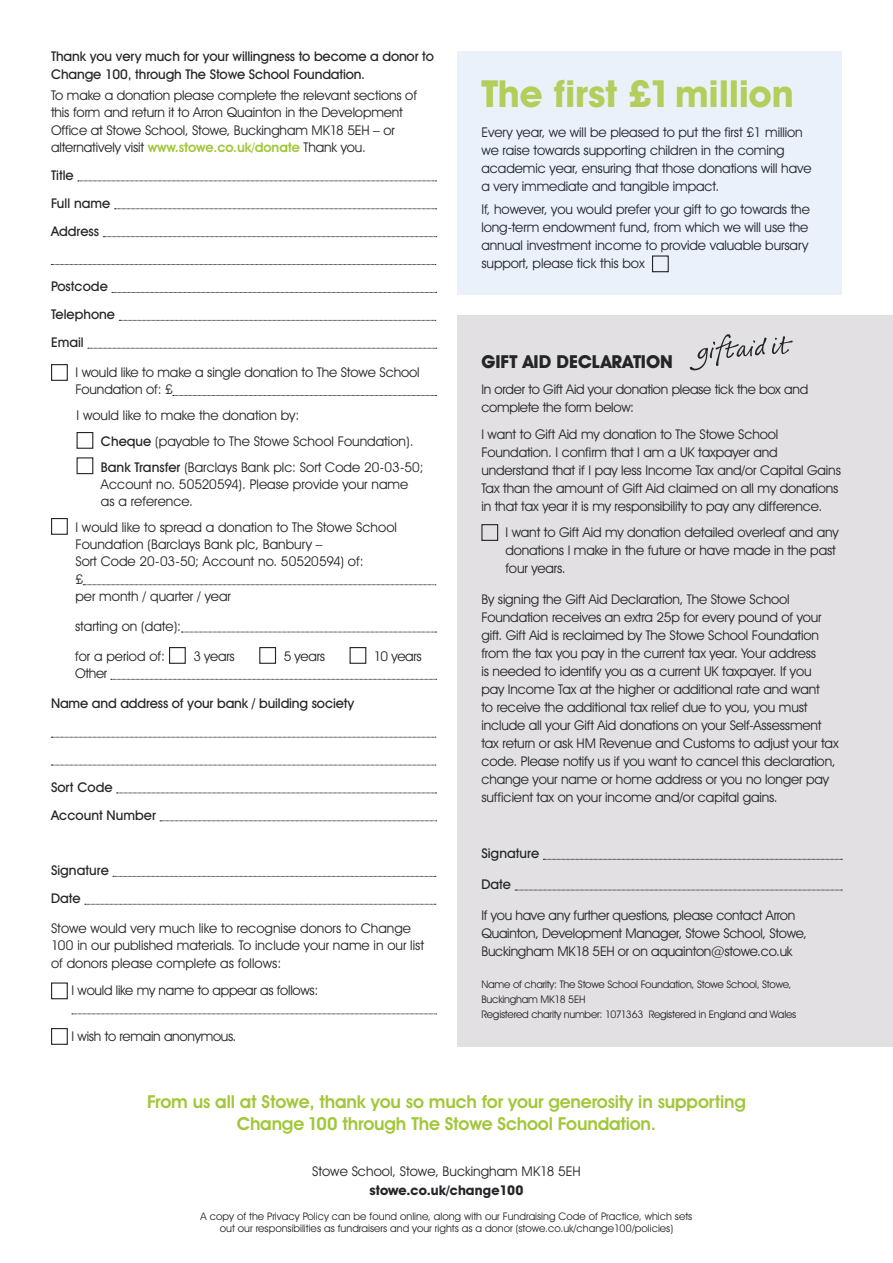
<style>
.page{position:relative;width:893px;height:1263px;background:#fff}
.page>*{position:absolute;margin:0;border:0;box-sizing:border-box;transform-origin:0 0}
.t1{font:700 37.5px "Avant Garde IT Cby BT";letter-spacing:-.005em;color:#b2cf5c}
.t2{font:600 18px/21.6px "Avant Garde IT Cby BT";letter-spacing:-.01em;color:#a2c73a;text-align:center}
.t3{font:700 18px "Avant Garde IT Cby BT";color:#242529}
.t4{font:13.5px/18px "Avant Garde IT Cby BT";letter-spacing:-.01em;color:#242529}
.t5{font:500 13.5px/27.9px "Avant Garde IT Cby BT";letter-spacing:-.01em;color:#242529}
.t6{font:700 13.5px "Avant Garde IT Cby BT";color:#242529}
.t7{font:10.5px/12px "Avant Garde IT Cby BT";color:#242529;text-align:center}
.t8{font:10.5px/15px "Avant Garde IT Cby BT";letter-spacing:-.02em;color:#242529}
.s1{font-weight:600;color:#a2c73a}
.s2{font-weight:500}
</style>
<div class="page">
<div style="left:457px;top:315px;width:436px;height:732px;background:#e2e0e2"></div>
<svg style="left:543px;top:859px;width:299px;height:1px"></svg>
<svg style="left:515px;top:890px;width:327px;height:1px"></svg>
<div style="left:481px;top:524px;width:17px;height:17px;border:1px solid #242529"></div>
<svg style="left:690px;top:334px;width:103px;height:36px"></svg>
<svg style="left:78px;top:181px;width:359px;height:1px"></svg>
<svg style="left:115px;top:209px;width:322px;height:1px"></svg>
<svg style="left:103px;top:236px;width:334px;height:1px"></svg>
<svg style="left:51px;top:264px;width:385px;height:1px"></svg>
<svg style="left:112px;top:292px;width:325px;height:1px"></svg>
<svg style="left:119px;top:320px;width:317px;height:1px"></svg>
<svg style="left:88px;top:348px;width:349px;height:1px"></svg>
<svg style="left:173px;top:395px;width:264px;height:1px"></svg>
<svg style="left:83px;top:584px;width:353px;height:1px"></svg>
<svg style="left:181px;top:632px;width:256px;height:1px"></svg>
<svg style="left:111px;top:679px;width:326px;height:1px"></svg>
<svg style="left:51px;top:737px;width:385px;height:1px"></svg>
<svg style="left:51px;top:765px;width:385px;height:1px"></svg>
<svg style="left:117px;top:793px;width:320px;height:1px"></svg>
<svg style="left:160px;top:820px;width:277px;height:1px"></svg>
<svg style="left:113px;top:876px;width:323px;height:1px"></svg>
<svg style="left:85px;top:904px;width:351px;height:1px"></svg>
<svg style="left:72px;top:1014px;width:365px;height:1px"></svg>
<div style="left:51px;top:364px;width:17px;height:17px;border:1px solid #242529"></div>
<div style="left:77px;top:432px;width:16px;height:17px;border:1px solid #242529"></div>
<div style="left:77px;top:457px;width:16px;height:17px;border:1px solid #242529"></div>
<div style="left:51px;top:518px;width:17px;height:17px;border:1px solid #242529"></div>
<div style="left:169px;top:647px;width:17px;height:17px;border:1px solid #242529"></div>
<div style="left:259px;top:647px;width:17px;height:17px;border:1px solid #242529"></div>
<div style="left:350px;top:647px;width:16px;height:17px;border:1px solid #242529"></div>
<div style="left:51px;top:982px;width:17px;height:17px;border:1px solid #242529"></div>
<div style="left:51px;top:1028px;width:17px;height:17px;border:1px solid #242529"></div>
<div style="left:457px;top:51px;width:385px;height:243px;background:#eaf1fa"></div>
<div style="left:652px;top:255px;width:17px;height:17px;border:1px solid #242529"></div>
<p class="t5" style="left:51px;top:48px;width:384px;line-height:17.2px">Thank you very much for your willingness to become a donor to<br>Change 100, through The Stowe School Foundation.</p>
<p class="t4" style="left:51px;top:87px;width:367px;line-height:17.2px">To make a donation please complete the relevant sections of this form and return it to Arron Quainton in the Development Office at Stowe School, Stowe, Buckingham MK18 5EH – or alternatively visit <span class="s1">www.stowe.co.uk/donate</span> Thank you.</p>
<p class="t5" style="left:51px;top:161px;width:61px">Title<br>Full name<br>Address</p>
<p class="t5" style="left:51px;top:272px;width:66px">Postcode<br>Telephone<br>Email</p>
<p class="t4" style="left:75px;top:363px;width:346px;line-height:17.2px">I would like to make a single donation to The Stowe School<br>Foundation of: £</p>
<p class="t4" style="left:101px;top:402px;width:324px;line-height:25.8px;text-indent:-24px">I would like to make the donation by:<br><span class="s2">Cheque</span> (payable to The Stowe School Foundation).<br><span class="s2">Bank Transfer</span> (Barclays Bank plc: Sort Code 20-03-50;</p>
<p class="t4" style="left:101px;top:475px;width:309px;line-height:17.2px">Account no. 50520594). Please provide your name as a reference.</p>
<p class="t4" style="left:75px;top:518px;width:323px;line-height:17.2px">I would like to spread a donation to The Stowe School<br>Foundation (Barclays Bank plc, Banbury –<br>Sort Code 20-03-50; Account no. 50520594) of:<br>£<br>per month / quarter / year</p>
<p class="t4" style="left:75px;top:617px;width:108px">starting on (date):</p>
<p class="t4" style="left:75px;top:647px;width:92px">for a period of:</p>
<p class="t4" style="left:193px;top:647px;width:43px">3 years</p>
<p class="t4" style="left:284px;top:647px;width:43px">5 years</p>
<p class="t4" style="left:374px;top:647px;width:49px">10 years</p>
<p class="t4" style="left:75px;top:664px;width:34px">Other</p>
<p class="t5" style="left:51px;top:689px;width:305px">Name and address of your bank / building society</p>
<p class="t5" style="left:51px;top:773px;width:106px">Sort Code<br>Account Number</p>
<p class="t5" style="left:51px;top:856px;width:59px">Signature<br>Date</p>
<p class="t4" style="left:51px;top:919px;width:375px;line-height:17.2px">Stowe would very much like to recognise donors to Change<br>100 in our published materials. To include your name in our list of donors please complete as follows:</p>
<p class="t4" style="left:72px;top:981px;width:248px">I would like my name to appear as follows:</p>
<p class="t4" style="left:72px;top:1027px;width:166px">I wish to remain anonymous.</p>
<h1 class="t1" style="left:481px;top:70px;width:314px">The first £1 million</h1>
<p class="t4" style="left:481px;top:123px;width:332px">Every year, we will be pleased to put the first £1 million we raise towards supporting children in the coming academic year, ensuring that those donations will have a very immediate and tangible impact.</p>
<p class="t4" style="left:481px;top:200px;width:330px;text-align:justify">If, however, you would prefer your gift to go towards the long-term endowment fund, from which we will use the annual investment income to provide valuable bursary support, please tick this box</p>
<h2 class="t3" style="left:481px;top:350px;width:193px">GIFT AID DECLARATION</h2>
<p class="t4" style="left:481px;top:380px;width:328px">In order to Gift Aid your donation please tick the box and complete the form below:</p>
<p class="t4" style="left:481px;top:425px;width:361px">I want to Gift Aid my donation to The Stowe School Foundation. I confirm that I am a UK taxpayer and understand that if I pay less Income Tax and/or Capital Gains Tax than the amount of Gift Aid claimed on all my donations in that tax year it is my responsibility to pay any difference.</p>
<p class="t4" style="left:505px;top:523px;width:335px">I want to Gift Aid my donation detailed overleaf and any donations I make in the future or have made in the past four years.</p>
<p class="t4" style="left:481px;top:590px;width:359px">By signing the Gift Aid Declaration, The Stowe School Foundation receives an extra 25p for every pound of your gift. Gift Aid is reclaimed by The Stowe School Foundation from the tax you pay in the current tax year. Your address<br>is needed to identify you as a current UK taxpayer. If you<br>pay Income Tax at the higher or additional rate and want<br>to receive the additional tax relief due to you, you must include all your Gift Aid donations on your Self-Assessment tax return or ask HM Revenue and Customs to adjust your tax code. Please notify us if you want to cancel this declaration, change your name or home address or you no longer pay sufficient tax on your income and/or capital gains.</p>
<p class="t5" style="left:481px;top:839px;width:59px">Signature</p>
<p class="t5" style="left:481px;top:870px;width:31px">Date</p>
<p class="t4" style="left:481px;top:906px;width:327px">If you have any further questions, please contact Arron<br>Quainton, Development Manager, Stowe School, Stowe,<br>Buckingham MK18 5EH or on aquainton@stowe.co.uk</p>
<p class="t8" style="left:481px;top:976px;width:316px">Name of charity: The Stowe School Foundation, Stowe School, Stowe,<br>Buckingham MK18 5EH<br>Registered charity number: 1071363 Registered in England and Wales</p>
<h2 class="t2" style="left:147px;top:1091px;width:600px">From us all at Stowe, thank you so much for your generosity in supporting<br>Change 100 through The Stowe School Foundation.</h2>
<p class="t4" style="left:312px;top:1161px;width:270px">Stowe School, Stowe, Buckingham MK18 5EH</p>
<p class="t6" style="left:369px;top:1182px;width:156px">stowe.co.uk/change100</p>
<p class="t7" style="left:201px;top:1210px;width:493px">A copy of the Privacy Policy can be found online, along with our Fundraising Code of Practice, which sets out our responsibilities as fundraisers and your rights as a donor (stowe.co.uk/change100/policies)</p>
</div>
